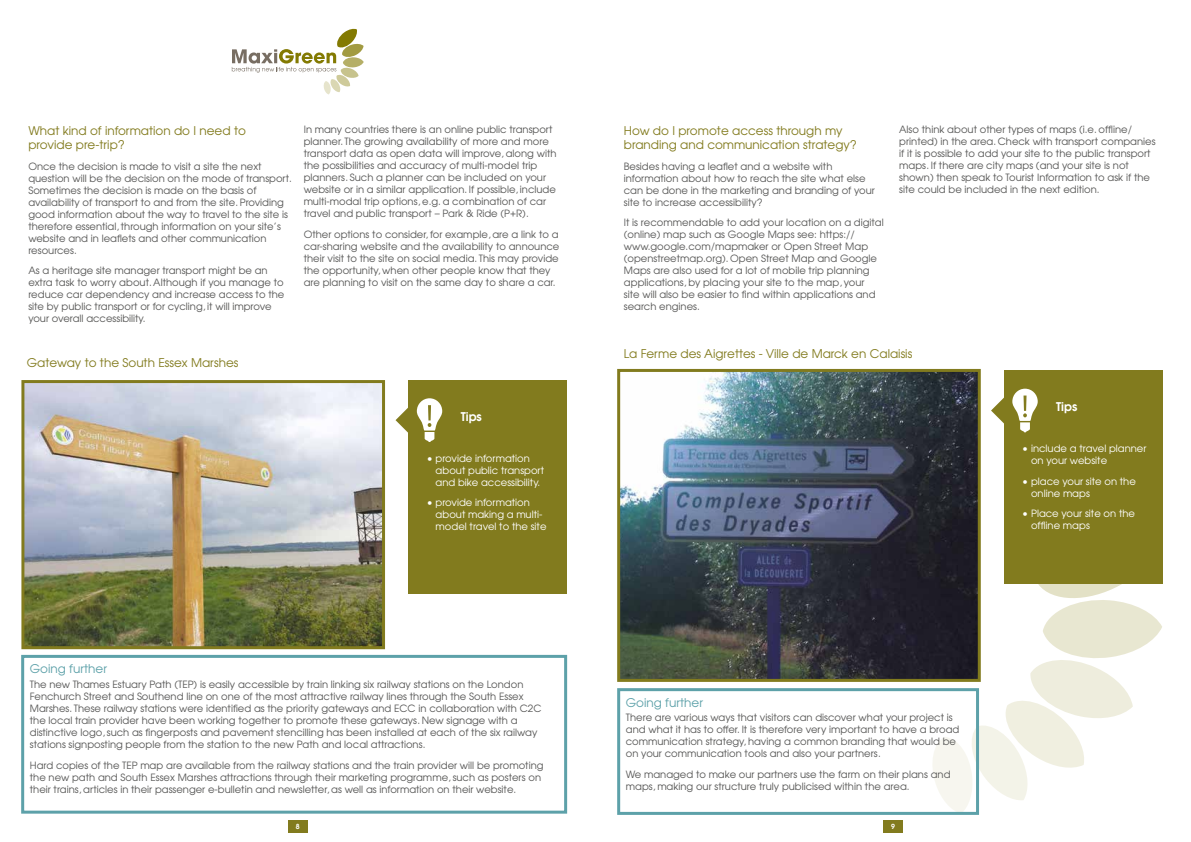
<style>
.page{position:relative;width:1191px;height:842px;background:#fff}
.page>*{position:absolute;margin:0;border:0;box-sizing:border-box;transform-origin:0 0}
.t1{font:12px/14.4px "Avant Garde";color:#827b1e}
.t2{font:12px "Avant Garde";color:#5da1a9}
.t3{font:600 12px "Avant Garde";color:#fff}
.t4{font:10px/12px "Avant Garde";color:#575756}
.t5{font:10px/12px "Avant Garde";color:#fff}
.t6{font:600 7px "Avant Garde";color:#fff}
</style>
<div class="page">
<svg style="left:232px;top:29px;width:132px;height:65px"></svg>
<div style="left:288px;top:820px;width:20px;height:13px;background:#827b1e"></div>
<div style="left:883px;top:820px;width:20px;height:13px;background:#827b1e"></div>
<img style="left:25px;top:384px;width:356px;height:261px">
<div style="left:21px;top:380px;width:364px;height:269px;border:3px solid #827b1e"></div>
<img style="left:621px;top:373px;width:355px;height:305px">
<div style="left:617px;top:369px;width:363px;height:313px;border:3px solid #827b1e"></div>
<div style="left:617px;top:688px;width:362px;height:127px;border:3px solid #5da1a9"></div>
<div style="left:21px;top:655px;width:546px;height:159px;border:3px solid #5da1a9"></div>
<div style="left:409px;top:380px;width:158px;height:214px;background:#827b1e"></div>
<svg style="left:395px;top:398px;width:47px;height:44px"></svg>
<div style="left:1004px;top:370px;width:158px;height:214px;background:#827b1e"></div>
<svg style="left:870px;top:389px;width:292px;height:425px"></svg>
<p class="t1" style="left:28px;top:123px;width:219px">What kind of information do I need to provide pre-trip?</p>
<p class="t4" style="left:28px;top:160px;width:265px">Once the decision is made to visit a site the next question will be the decision on the mode of transport.<br>Sometimes the decision is made on the basis of availability of transport to and from the site. Providing good information about the way to travel to the site is therefore essential, through information on your site’s website and in leaflets and other communication resources.</p>
<p class="t4" style="left:28px;top:265px;width:257px">As a heritage site manager transport might be an extra task to worry about. Although if you manage to reduce car dependency and increase access to the site by public transport or for cycling, it will improve your overall accessibility.</p>
<p class="t4" style="left:304px;top:124px;width:254px">In many countries there is an online public transport planner. The growing availability of more and more transport data as open data will improve, along with the possibilities and accuracy of multi-model trip planners. Such a planner can be included on your website or in a similar application. If possible, include multi-modal trip options, e.g. a combination of car travel and public transport – Park &amp; Ride (P+R).</p>
<p class="t4" style="left:304px;top:228px;width:257px">Other options to consider, for example, are a link to a car-sharing website and the availability to announce their visit to the site on social media. This may provide the opportunity, when other people know that they are planning to visit on the same day to share a car.</p>
<p class="t1" style="left:27px;top:355px;width:213px">Gateway to the South Essex Marshes</p>
<p class="t3" style="left:461px;top:408px;width:23px">Tips</p>
<p class="t5" style="left:435px;top:452px;width:110px;text-indent:-9px">• provide information about public transport and bike accessibility.</p>
<p class="t5" style="left:435px;top:496px;width:112px;text-indent:-9px">• provide information about making a multi&shy;model travel to the site</p>
<p class="t2" style="left:30px;top:661px;width:79px">Going further</p>
<p class="t4" style="left:30px;top:678px;width:513px">The new Thames Estuary Path (TEP) is easily accessible by train linking six railway stations on the London Fenchurch Street and Southend line on one of the most attractive railway lines through the South Essex Marshes. These railway stations were identified as the priority gateways and ECC in collaboration with C2C the local train provider have been working together to promote these gateways. New signage with a distinctive logo, such as fingerposts and pavement stencilling has been installed at each of the six railway stations signposting people from the station to the new Path and local attractions.</p>
<p class="t4" style="left:30px;top:759px;width:515px">Hard copies of the TEP map are available from the railway stations and the train provider will be promoting the new path and South Essex Marshes attractions through their marketing programme, such as posters on their trains, articles in their passenger e-bulletin and newsletter, as well as information on their website.</p>
<p class="t1" style="left:624px;top:123px;width:235px">How do I promote access through my branding and communication strategy?</p>
<p class="t4" style="left:624px;top:160px;width:252px">Besides having a leaflet and a website with information about how to reach the site what else can be done in the marketing and branding of your site to increase accessibility?</p>
<p class="t4" style="left:624px;top:217px;width:261px">It is recommendable to add your location on a digital (online) map such as Google Maps see: https:// www.google.com/mapmaker or Open Street Map (openstreetmap.org). Open Street Map and Google Maps are also used for a lot of mobile trip planning applications, by placing your site to the map, your<br>site will also be easier to find within applications and search engines.</p>
<p class="t4" style="left:899px;top:124px;width:258px">Also think about other types of maps (i.e. offline/ printed) in the area. Check with transport companies if it is possible to add your site to the public transport maps. If there are city maps (and your site is not shown) then speak to Tourist Information to ask if the site could be included in the next edition.</p>
<p class="t1" style="left:623px;top:346px;width:290px">La Ferme des Aigrettes - Ville de Marck en Calaisis</p>
<p class="t3" style="left:1056px;top:399px;width:23px">Tips</p>
<p class="t5" style="left:1031px;top:442px;width:117px;text-indent:-9px">• include a travel planner on your website</p>
<p class="t5" style="left:1031px;top:475px;width:106px;text-indent:-9px">• place your site on the online maps</p>
<p class="t5" style="left:1031px;top:507px;width:105px;text-indent:-9px">• Place your site on the offline maps</p>
<p class="t2" style="left:626px;top:695px;width:79px">Going further</p>
<p class="t4" style="left:626px;top:712px;width:335px">There are various ways that visitors can discover what your project is and what it has to offer. It is therefore very important to have a broad communication strategy, having a common branding that would be on your communication tools and also your partners.</p>
<p class="t4" style="left:626px;top:768px;width:326px">We managed to make our partners use the farm on their plans and maps, making our structure truly publicised within the area.</p>
<p class="t6" style="left:296px;top:822px;width:5px">8</p>
<p class="t6" style="left:891px;top:822px;width:5px">9</p>
</div>
